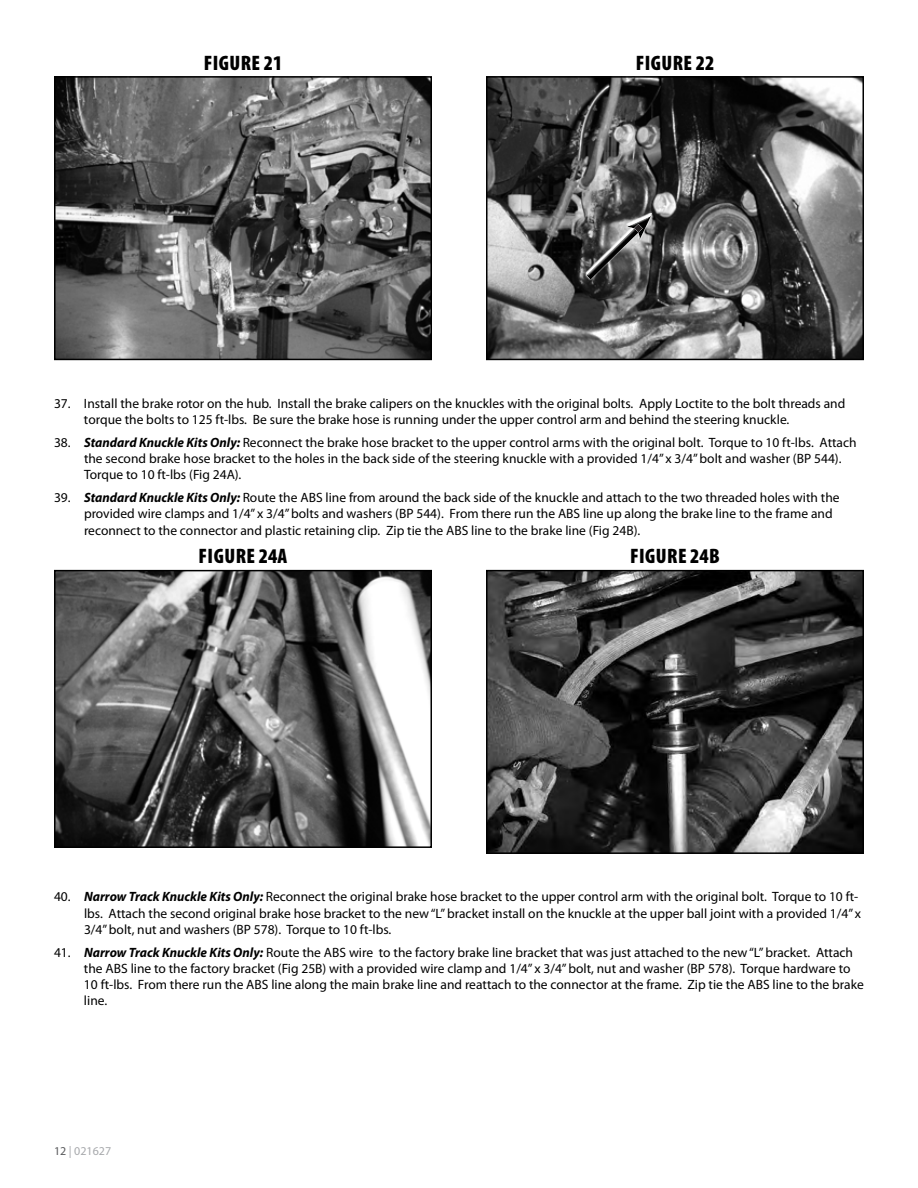
<style>
.page{position:relative;width:918px;height:1188px;background:#fff}
.page>*{position:absolute;margin:0;border:0;box-sizing:border-box;transform-origin:0 0}
.t1{font:900 condensed 21px "Myriad Pro";letter-spacing:.02em;color:#000}
.t2{font:13.5px/16.2px "Myriad Pro";color:#000}
.t3{font:12px "Myriad Pro";color:#a7a9ac}
.s1{font-weight:700;font-style:italic}
.s2{color:#58595b}
</style>
<div class="page">
<img style="left:57px;top:79px;width:372px;height:278px">
<div style="left:54px;top:76px;width:378px;height:284px;border:2px solid #000"></div>
<img style="left:489px;top:79px;width:372px;height:278px">
<div style="left:486px;top:76px;width:378px;height:284px;border:2px solid #000"></div>
<div style="left:585px;top:214px;width:68px;height:67px;background:#fff;opacity:.75"></div>
<div style="left:585px;top:216px;width:67px;height:66px;background:#000;opacity:.75"></div>
<img style="left:57px;top:573px;width:372px;height:272px">
<div style="left:54px;top:570px;width:378px;height:278px;border:2px solid #000"></div>
<img style="left:489px;top:573px;width:372px;height:278px">
<div style="left:486px;top:570px;width:378px;height:284px;border:2px solid #000"></div>
<h1 class="t1" style="left:204px;top:51px;width:80px">FIGURE 21</h1>
<h1 class="t1" style="left:636px;top:51px;width:80px">FIGURE 22</h1>
<p class="t2" style="left:84px;top:395px;width:763px;text-indent:-30px">37. Install the brake rotor on the hub. Install the brake calipers on the knuckles with the original bolts. Apply Loctite to the bolt threads and torque the bolts to 125 ft-lbs. Be sure the brake hose is running under the upper control arm and behind the steering knuckle.</p>
<p class="t2" style="left:84px;top:434px;width:774px;text-indent:-30px">38. <span class="s1">Standard Knuckle Kits Only:</span> Reconnect the brake hose bracket to the upper control arms with the original bolt. Torque to 10 ft-lbs. Attach the second brake hose bracket to the holes in the back side of the steering knuckle with a provided 1/4” x 3/4” bolt and washer (BP 544).<br>Torque to 10 ft-lbs (Fig 24A).</p>
<p class="t2" style="left:84px;top:489px;width:757px;text-indent:-30px">39. <span class="s1">Standard Knuckle Kits Only:</span> Route the ABS line from around the back side of the knuckle and attach to the two threaded holes with the provided wire clamps and 1/4” x 3/4” bolts and washers (BP 544). From there run the ABS line up along the brake line to the frame and reconnect to the connector and plastic retaining clip. Zip tie the ABS line to the brake line (Fig 24B).</p>
<h1 class="t1" style="left:199px;top:545px;width:90px">FIGURE 24A</h1>
<h1 class="t1" style="left:630px;top:545px;width:91px">FIGURE 24B</h1>
<p class="t2" style="left:84px;top:889px;width:779px;text-indent:-30px">40. <span class="s1">Narrow Track Knuckle Kits Only:</span> Reconnect the original brake hose bracket to the upper control arm with the original bolt. Torque to 10 ft&shy;lbs. Attach the second original brake hose bracket to the new “L” bracket install on the knuckle at the upper ball joint with a provided 1/4” x<br>3/4” bolt, nut and washers (BP 578). Torque to 10 ft-lbs.</p>
<p class="t2" style="left:84px;top:944px;width:781px;text-indent:-30px">41. <span class="s1">Narrow Track Knuckle Kits Only:</span> Route the ABS wire to the factory brake line bracket that was just attached to the new “L” bracket. Attach the ABS line to the factory bracket (Fig 25B) with a provided wire clamp and 1/4” x 3/4” bolt, nut and washer (BP 578). Torque hardware to 10 ft-lbs. From there run the ABS line along the main brake line and reattach to the connector at the frame. Zip tie the ABS line to the brake line.</p>
<p class="t3" style="left:54px;top:1143px;width:59px"><span class="s2">12</span> | 021627</p>
</div>
